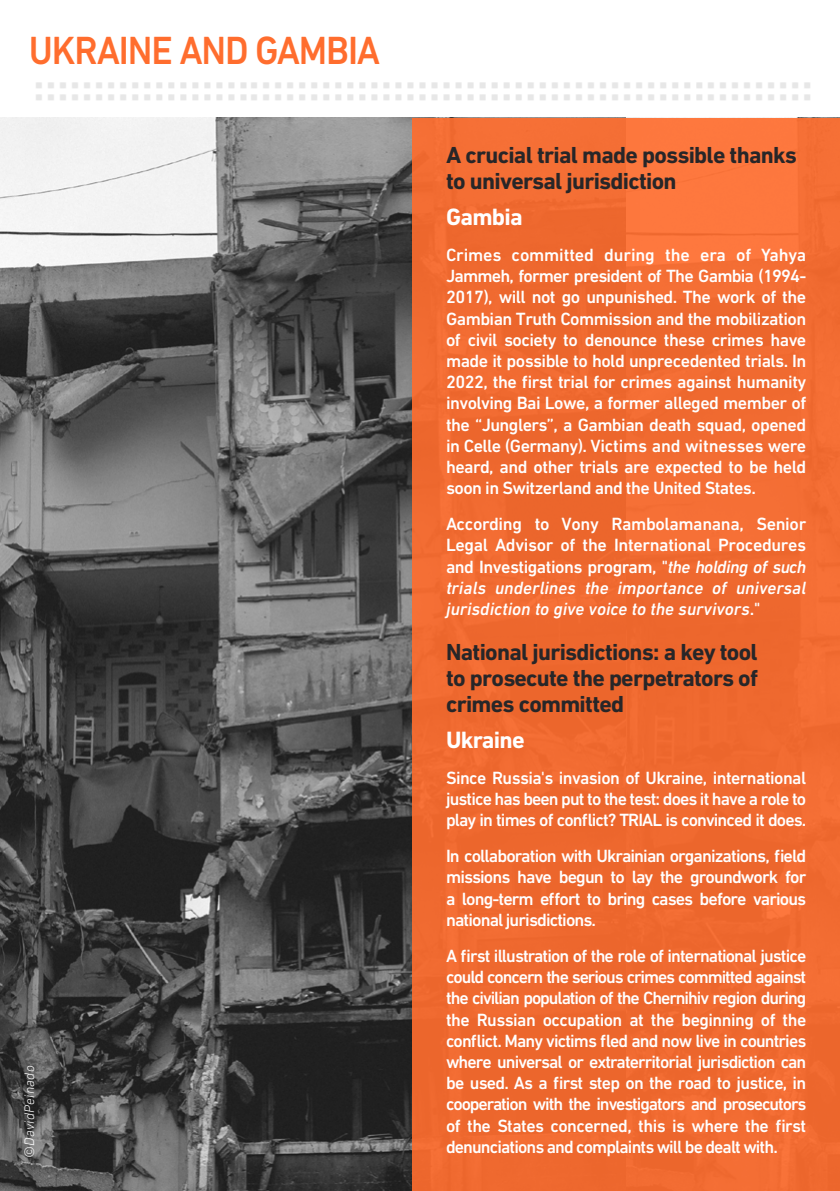
<style>
.page{position:relative;width:840px;height:1191px;background:#fff}
.page>*{position:absolute;margin:0;border:0;box-sizing:border-box;transform-origin:0 0}
.t1{font:500 40px "DIN Next CYR";letter-spacing:-.03em;color:#ff6d2e;scale:.94 1}
.t2{font:700 24px "DIN Next CYR";letter-spacing:-.03em;color:#fff}
.t3{font:700 23.6px/26px "DIN Next CYR";letter-spacing:-.03em;color:#272628}
.t4{font:500 18px/21.2px "DIN Next CYR";letter-spacing:-.05em;color:#fff;text-align:justify}
.t5{font:italic 300 14px "DIN Next CYR";letter-spacing:.02em;color:#fff}
.s1{font-style:italic}
</style>
<div class="page">
<img style="left:0;top:118px;width:412px;height:1073px">
<div style="left:412px;top:118px;width:427px;height:1073px;background:#ef692f"></div>
<img style="left:254px;top:82px;width:447px;height:18px">
<img style="left:36px;top:82px;width:218px;height:18px">
<h1 class="t1" style="left:29px;top:27px;width:375px">UKRAINE AND GAMBIA</h1>
<p class="t5" style="left:21px;top:1158px;width:94px;rotate:-90deg">©DavidPeinado</p>
<h3 class="t3" style="left:446px;top:142px;width:352px">A crucial trial made possible thanks to universal jurisdiction</h3>
<h2 class="t2" style="left:446px;top:203px;width:78px">Gambia</h2>
<p class="t4" style="left:446px;top:244px;width:361px">Crimes committed during the era of Yahya Jammeh, former president of The Gambia (1994- 2017), will not go unpunished. The work of the Gambian Truth Commission and the mobilization of civil society to denounce these crimes have made it possible to hold unprecedented trials. In 2022, the first trial for crimes against humanity involving Bai Lowe, a former alleged member of the “Junglers”, a Gambian death squad, opened in Celle (Germany). Victims and witnesses were heard, and other trials are expected to be held soon in Switzerland and the United States.</p>
<p class="t4" style="left:446px;top:513px;width:361px">According to Vony Rambolamanana, Senior Legal Advisor of the International Procedures and Investigations program, "<span class="s1">the holding of such trials underlines the importance of universal jurisdiction to give voice to the survivors</span>."</p>
<h3 class="t3" style="left:446px;top:638px;width:313px;text-align:justify">National jurisdictions: a key tool to prosecute the perpetrators of crimes committed</h3>
<h2 class="t2" style="left:446px;top:725px;width:80px">Ukraine</h2>
<p class="t4" style="left:446px;top:767px;width:361px">Since Russia's invasion of Ukraine, international justice has been put to the test: does it have a role to play in times of conflict? TRIAL is convinced it does.</p>
<p class="t4" style="left:446px;top:845px;width:361px">In collaboration with Ukrainian organizations, field missions have begun to lay the groundwork for a long-term effort to bring cases before various national jurisdictions.</p>
<p class="t4" style="left:446px;top:945px;width:361px">A first illustration of the role of international justice could concern the serious crimes committed against the civilian population of the Chernihiv region during the Russian occupation at the beginning of the conflict. Many victims fled and now live in countries where universal or extraterritorial jurisdiction can be used. As a first step on the road to justice, in cooperation with the investigators and prosecutors of the States concerned, this is where the first denunciations and complaints will be dealt with.</p>
</div>
